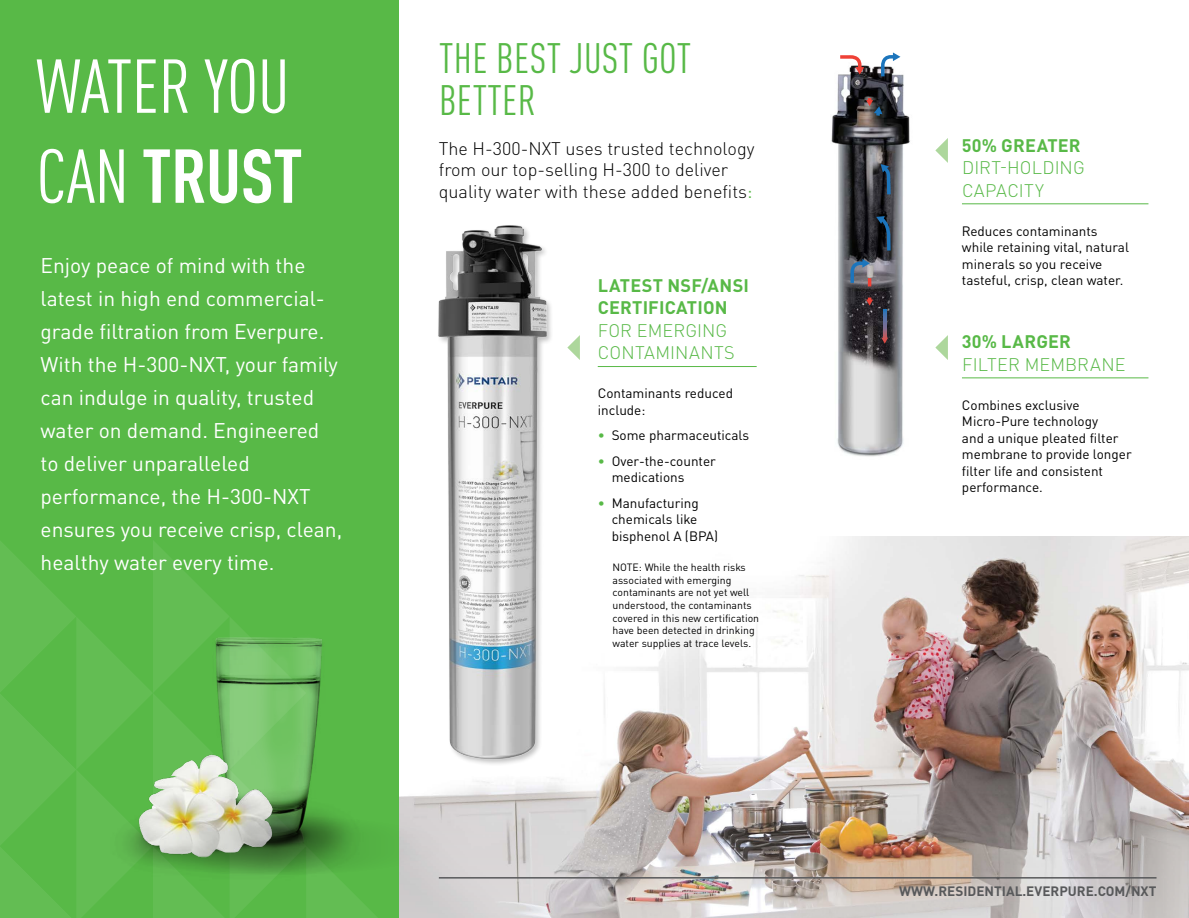
<style>
.page{position:relative;width:1189px;height:918px;background:#fff}
.page>*{position:absolute;margin:0;border:0;box-sizing:border-box;transform-origin:0 0}
.t1{font:condensed 75px/90px "DIN Pro";letter-spacing:-.005em;color:#fff}
.t2{font:condensed 42px/42px "DIN Pro";letter-spacing:.01em;color:#58b947}
.t3{font:21px/33px "DIN Pro";color:#fff}
.t4{font:300 18px/21.6px "DIN Pro";color:#000}
.t5{font:300 18px/22.5px "DIN Pro";letter-spacing:.005em;color:#58b947}
.t6{font:700 18px/22.5px "DIN Pro";letter-spacing:.01em;color:#58b947}
.t7{font:13.5px/16.5px "DIN Pro";color:#000}
.t8{font:700 13.5px "DIN Pro";color:#58595b}
.t9{font:10.5px/12.6px "DIN Pro";color:#000}
.s1{font-weight:700}
.s2{font-weight:400;color:#58b947}
.s3{color:#58b947}
</style>
<div class="page">
<img style="left:398px;top:537px;width:790px;height:240px">
<div style="left:0;top:0;width:398px;height:918px;background:#58b947"></div>
<svg style="left:0;top:541px;width:377px;height:377px"></svg>
<img style="left:398px;top:777px;width:790px;height:141px">
<hr style="left:439px;top:877px;width:717px;height:2px;background:#58595b">
<hr style="left:597px;top:366px;width:159px;height:1px;background:#58b947">
<hr style="left:961px;top:378px;width:187px;height:1px;background:#58b947">
<img style="left:831px;top:65px;width:79px;height:392px">
<svg style="left:879px;top:52px;width:21px;height:28px"></svg>
<svg style="left:880px;top:164px;width:12px;height:34px"></svg>
<svg style="left:836px;top:55px;width:27px;height:20px"></svg>
<svg style="left:865px;top:98px;width:17px;height:22px"></svg>
<svg style="left:865px;top:298px;width:7px;height:8px"></svg>
<svg style="left:882px;top:310px;width:4px;height:28px"></svg>
<svg style="left:881px;top:338px;width:7px;height:6px"></svg>
<svg style="left:848px;top:214px;width:44px;height:72px"></svg>
<hr style="left:961px;top:203px;width:187px;height:1px;background:#58b947">
<svg style="left:935px;top:139px;width:12px;height:23px"></svg>
<svg style="left:935px;top:336px;width:12px;height:23px"></svg>
<svg style="left:567px;top:336px;width:12px;height:23px"></svg>
<img style="left:100px;top:634px;width:277px;height:247px">
<img style="left:104px;top:746px;width:273px;height:129px">
<svg style="left:104px;top:816px;width:339px;height:59px"></svg>
<div style="left:436px;top:224px;width:117px;height:542px;background:#fff"></div>
<img style="left:435px;top:225px;width:114px;height:549px">
<h1 class="t1" style="left:36px;top:36px;width:268px">WATER YOU<br>CAN <span class="s1">TRUST</span></h1>
<p class="t3" style="left:40px;top:247px;width:303px">Enjoy peace of mind with the latest in high end commercial&shy;grade filtration from Everpure.<br>With the H-300-NXT, your family can indulge in quality, trusted water on demand. Engineered to deliver unparalleled performance, the H-300-NXT ensures you receive crisp, clean, healthy water every time.</p>
<h2 class="t2" style="left:439px;top:34px;width:254px">THE BEST JUST GOT<br>BETTER</h2>
<h3 class="t4" style="left:439px;top:136px;width:317px">The H-300-NXT uses trusted technology from our top-selling H-300 to deliver quality water with these added benefits<span class="s2">:</span></h3>
<h3 class="t6" style="left:597px;top:272px;width:152px">LATEST NSF/ANSI<br>CERTIFICATION</h3>
<h3 class="t5" style="left:597px;top:318px;width:138px">FOR EMERGING<br>CONTAMINANTS</h3>
<p class="t7" style="left:597px;top:384px;width:137px">Contaminants reduced include:</p>
<p class="t7" style="left:597px;top:426px;width:153px"><span class="s3">•</span> Some pharmaceuticals</p>
<p class="t7" style="left:611px;top:451px;width:106px;text-indent:-14px"><span class="s3">•</span> Over-the-counter medications</p>
<p class="t7" style="left:611px;top:493px;width:108px;text-indent:-14px"><span class="s3">•</span> Manufacturing chemicals like bisphenol A (BPA)</p>
<p class="t9" style="left:612px;top:560px;width:148px">NOTE: While the health risks associated with emerging contaminants are not yet well understood, the contaminants covered in this new certification have been detected in drinking water supplies at trace levels.</p>
<h3 class="t6" style="left:961px;top:132px;width:120px">50% GREATER</h3>
<h3 class="t5" style="left:961px;top:155px;width:124px">DIRT-HOLDING<br>CAPACITY</h3>
<p class="t7" style="left:961px;top:221px;width:168px">Reduces contaminants while retaining vital, natural minerals so you receive tasteful, crisp, clean water.</p>
<h3 class="t6" style="left:961px;top:328px;width:110px">30% LARGER</h3>
<h3 class="t5" style="left:961px;top:351px;width:165px">FILTER MEMBRANE</h3>
<p class="t7" style="left:961px;top:395px;width:171px">Combines exclusive<br>Micro-Pure technology<br>and a unique pleated filter membrane to provide longer filter life and consistent performance.</p>
<p class="t8" style="left:899px;top:880px;width:259px">WWW.RESIDENTIAL.EVERPURE.COM/NXT</p>
</div>
